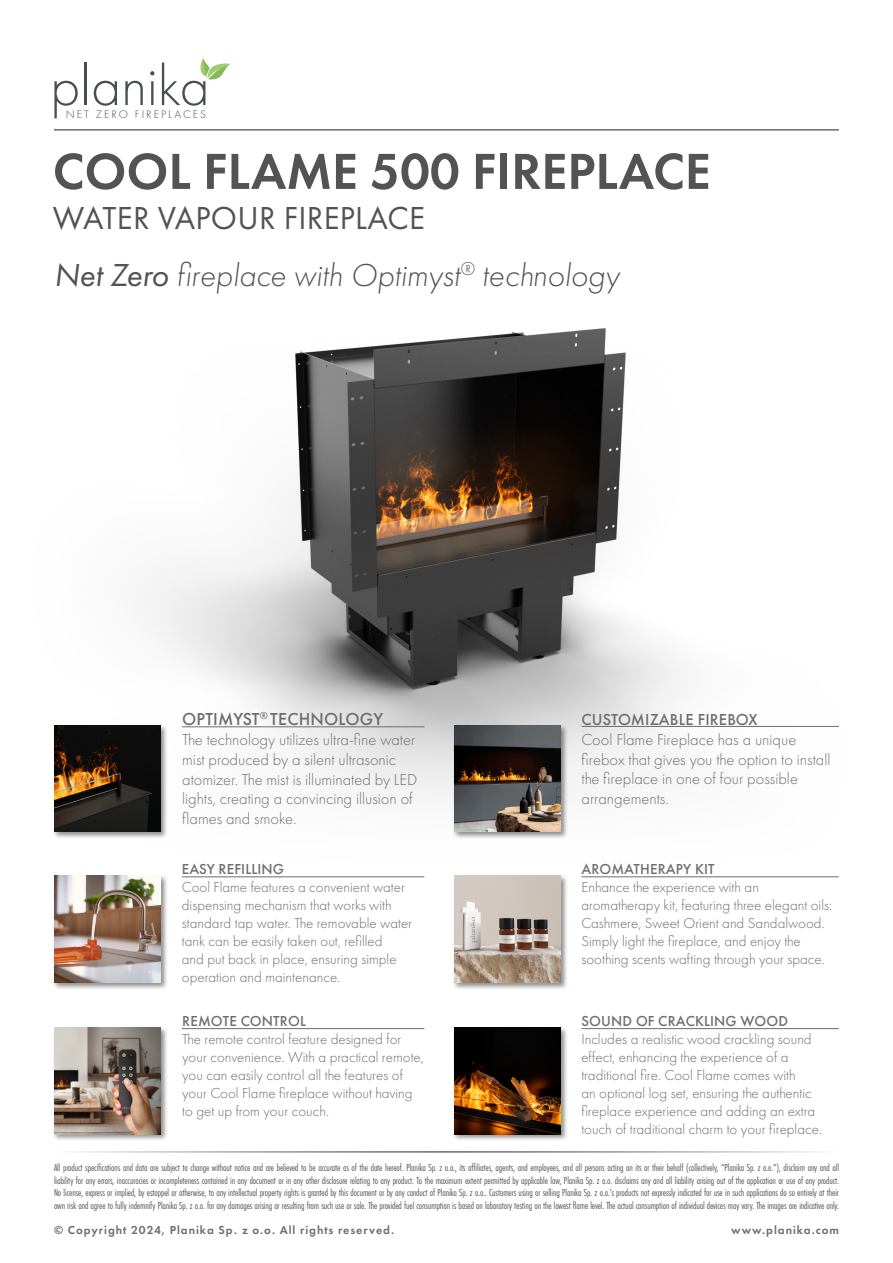
<style>
.page{position:relative;width:893px;height:1263px;background:#fff}
.page>*{position:absolute;margin:0;border:0;box-sizing:border-box;transform-origin:0 0}
.t1{font:300 58.35px "Futura PT";color:#4a4e4f}
.FIREPLACE{font:600 52.5px "Futura PT";color:#535353}
.t2{font:italic 300 33px "Futura PT";color:#535353}
.FIREPLACE-2{font:33px "Futura PT";letter-spacing:.01em;color:#535353}
.t3{font:500 18px "Futura PT";letter-spacing:.01em;color:#6c6d70}
.t4{font:300 16.5px/19.8px "Futura PT";color:#6c6d70}
.t5{font:500 16.5px "Futura PT";letter-spacing:.01em;color:#6c6d70}
.t6{font:300 15px/18px "Futura PT";color:#6c6d70}
.spis_treści_2{font:500 15px "Futura PT";letter-spacing:.01em;color:#6c6d70}
.t7{font:600 12px "Futura PT";letter-spacing:.08em;color:#6c6d70}
.t8{font:300 11.4px "Futura PT";letter-spacing:.175em;color:#4a4e4f}
.t9{font:10.5px/12.6px "Futura PT Cond";letter-spacing:-.01em;color:#535353;text-align:justify}
.s1{font-weight:400}
</style>
<div class="page">
<hr style="left:54px;top:1152px;width:785px;height:1px;background:#231f20">
<hr style="left:54px;top:130px;width:785px;height:1px;background:#231f20">
<svg style="left:200px;top:58px;width:30px;height:22px"></svg>
<img style="left:142px;top:328px;width:649px;height:549px">
<hr style="left:182px;top:876px;width:242px;height:1px;background:#6c6d70">
<hr style="left:182px;top:1028px;width:242px;height:1px;background:#6c6d70">
<hr style="left:581px;top:876px;width:258px;height:1px;background:#6c6d70">
<hr style="left:581px;top:1028px;width:258px;height:1px;background:#6c6d70">
<hr style="left:182px;top:726px;width:243px;height:1px;background:#6c6d70">
<div style="left:53px;top:1026px;width:115px;height:115px;background:#231f20;opacity:.5"></div>
<img style="left:54px;top:1028px;width:107px;height:106px">
<div style="left:452px;top:1026px;width:116px;height:115px;background:#231f20;opacity:.5"></div>
<img style="left:454px;top:1028px;width:106px;height:106px">
<div style="left:53px;top:874px;width:115px;height:116px;background:#231f20;opacity:.5"></div>
<img style="left:54px;top:876px;width:107px;height:106px">
<div style="left:452px;top:874px;width:116px;height:116px;background:#231f20;opacity:.5"></div>
<img style="left:454px;top:876px;width:106px;height:106px">
<div style="left:53px;top:724px;width:115px;height:115px;background:#231f20;opacity:.5"></div>
<img style="left:54px;top:725px;width:106px;height:107px">
<hr style="left:581px;top:726px;width:258px;height:1px;background:#6c6d70">
<div style="left:452px;top:724px;width:116px;height:115px;background:#231f20;opacity:.5"></div>
<img style="left:454px;top:725px;width:106px;height:107px">
<h1 class="t1" style="left:50px;top:53px;width:161px">planika</h1>
<p class="t8" style="left:66px;top:108px;width:142px">NET ZERO FIREPLACES</p>
<p class="FIREPLACE" style="left:53px;top:138px;width:660px">COOL FLAME 500 FIREPLACE</p>
<p class="FIREPLACE-2" style="left:53px;top:198px;width:374px">WATER VAPOUR FIREPLACE</p>
<p class="t2" style="left:54px;top:257px;width:567px"><span class="s1">Net Zero</span> fireplace with Optimyst<sup>®</sup> technology</p>
<p class="t3" style="left:182px;top:708px;width:202px">OPTIMYST<sup>®</sup> TECHNOLOGY</p>
<p class="t4" style="left:182px;top:730px;width:237px">The technology utilizes ultra-fine water mist produced by a silent ultrasonic atomizer. The mist is illuminated by LED lights, creating a convincing illusion of flames and smoke.</p>
<p class="spis_treści_2" style="left:182px;top:860px;width:104px">EASY REFILLING</p>
<p class="t6" style="left:182px;top:878px;width:232px">Cool Flame features a convenient water dispensing mechanism that works with standard tap water. The removable water tank can be easily taken out, refilled<br>and put back in place, ensuring simple operation and maintenance.</p>
<p class="spis_treści_2" style="left:182px;top:1012px;width:125px">REMOTE CONTROL</p>
<p class="t6" style="left:182px;top:1030px;width:243px">The remote control feature designed for your convenience. With a practical remote, you can easily control all the features of your Cool Flame fireplace without having to get up from your couch.</p>
<p class="t5" style="left:581px;top:709px;width:178px">CUSTOMIZABLE FIREBOX</p>
<p class="t4" style="left:581px;top:729px;width:250px">Cool Flame Fireplace has a unique firebox that gives you the option to install the fireplace in one of four possible arrangements.</p>
<p class="spis_treści_2" style="left:581px;top:860px;width:135px">AROMATHERAPY KIT</p>
<p class="t6" style="left:581px;top:878px;width:252px">Enhance the experience with an aromatherapy kit, featuring three elegant oils:<br>Cashmere, Sweet Orient and Sandalwood.<br>Simply light the fireplace, and enjoy the soothing scents wafting through your space.</p>
<p class="spis_treści_2" style="left:581px;top:1012px;width:208px">SOUND OF CRACKLING WOOD</p>
<p class="t6" style="left:581px;top:1030px;width:242px">Includes a realistic wood crackling sound effect, enhancing the experience of a traditional fire. Cool Flame comes with<br>an optional log set, ensuring the authentic fireplace experience and adding an extra touch of traditional charm to your fireplace.</p>
<p class="t9" style="left:54px;top:1161px;width:787px">All product specifications and data are subject to change without notice and are believed to be accurate as of the date hereof. Planika Sp. z o.o., its affiliates, agents, and employees, and all persons acting on its or their behalf (collectively, “Planika Sp. z o.o.”), disclaim any and all liability for any errors, inaccuracies or incompleteness contained in any document or in any other disclosure relating to any product. To the maximum extent permitted by applicable law, Planika Sp. z o.o. disclaims any and all liability arising out of the application or use of any product.<br>No license, express or implied, by estoppel or otherwise, to any intellectual property rights is granted by this document or by any conduct of Planika Sp. z o.o.. Customers using or selling Planika Sp. z o.o.’s products not expressly indicated for use in such applications do so entirely at their own risk and agree to fully indemnify Planika Sp. z o.o. for any damages arising or resulting from such use or sale. The provided fuel consumption is based on laboratory testing on the lowest flame level. The actual consumption of individual devices may vary. The images are indicative only.</p>
<p class="t7" style="left:54px;top:1223px;width:342px">© Copyright 2024, Planika Sp. z o.o. All rights reserved.</p>
<p class="t7" style="left:731px;top:1223px;width:109px">www.planika.com</p>
</div>
